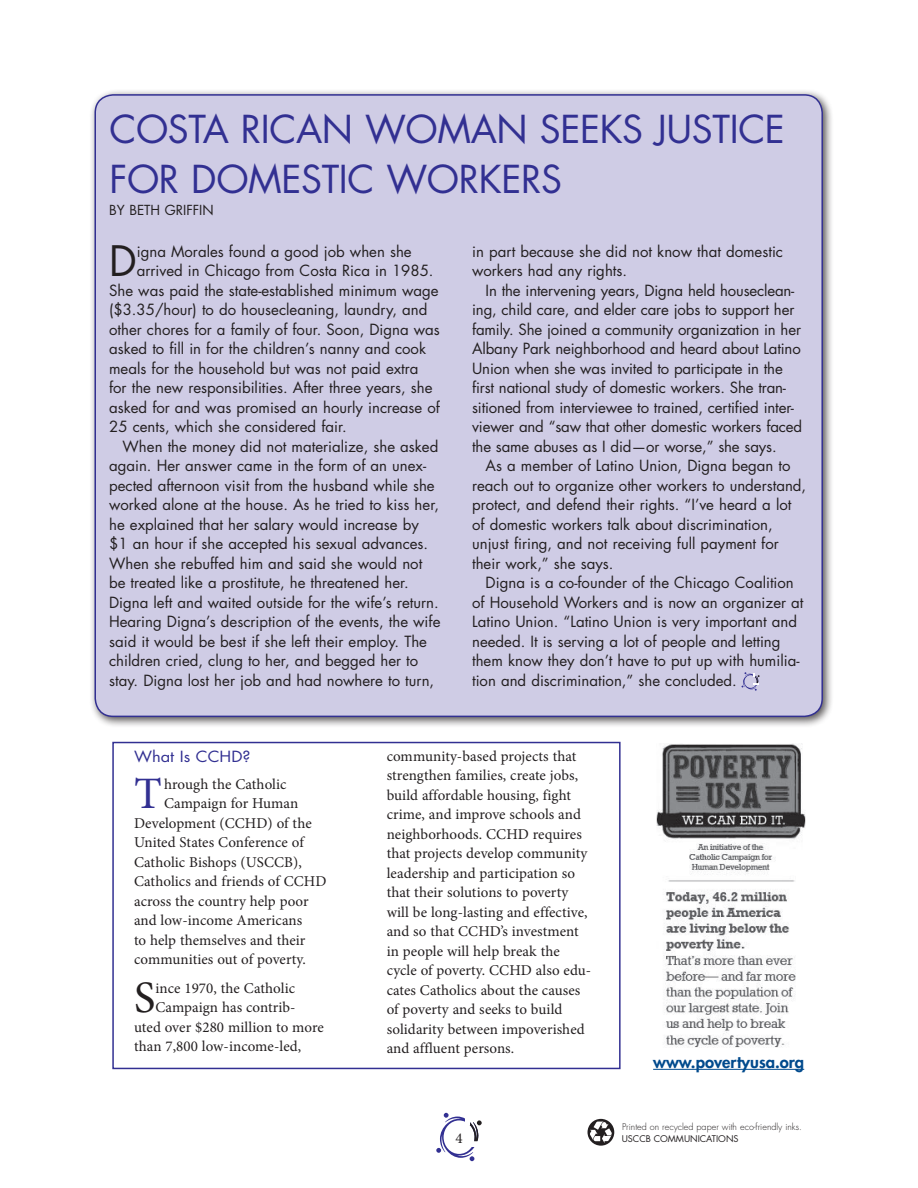
<style>
.page{position:relative;width:918px;height:1188px;background:#fff}
.page>*{position:absolute;margin:0;border:0;box-sizing:border-box;transform-origin:0 0}
.t1{font:45px "Minion Pro";color:#323092}
.t2{font:45px "Minion Pro";color:#231f20}
.Spotlight_ParaFirst{font:40.8px "Futura Std";color:#231f20}
.t3{font:37.5px/49.5px "Futura Std";letter-spacing:-.01em;color:#323092}
.t4{font:800 16.5px "Futura Std";color:#004a8d}
.Spotlight_Para{font:15px/19.5px "Futura Std";color:#231f20}
.t5{font:15px/19.5px "Minion Pro";letter-spacing:.005em;color:#231f20}
.Spotlight_ParaFirst-2{font:15px "Futura Std";color:#231f20}
.t6{font:15px "Futura Std";color:#323092;scale:1.1 1}
.t7{font:13.5px "Futura Std";color:#231f20}
.t8{font:300 9px "Futura Std";color:#231f20}
.t9{font:9px "Futura Std";color:#231f20}
</style>
<div class="page">
<div style="left:89px;top:89px;width:745px;height:639px;background:#231f20;opacity:.75"></div>
<div style="left:95px;top:95px;width:727px;height:621px;background:#cfcce5;border-radius:18px"></div>
<svg style="left:742px;top:672px;width:18px;height:19px"></svg>
<svg style="left:436px;top:1113px;width:46px;height:48px"></svg>
<svg style="left:588px;top:1119px;width:26px;height:27px"></svg>
<div style="left:112px;top:742px;width:509px;height:327px;border:2px solid #323092"></div>
<img style="left:657px;top:743px;width:148px;height:305px">
<hr style="left:653px;top:1069px;width:151px;height:1px;background:#004a8d">
<p class="t3" style="left:109px;top:105px;width:677px">COSTA RICAN WOMAN SEEKS JUSTICE<br>FOR DOMESTIC WORKERS</p>
<p class="t7" style="left:109px;top:202px;width:106px">BY BETH GRIFFIN</p>
<p class="Spotlight_ParaFirst" style="left:109px;top:235px;width:29px">D</p>
<p class="Spotlight_ParaFirst-2" style="left:137px;top:242px;width:276px">igna Morales found a good job when she</p>
<p class="Spotlight_ParaFirst-2" style="left:137px;top:261px;width:298px">arrived in Chicago from Costa Rica in 1985.</p>
<p class="Spotlight_ParaFirst-2" style="left:109px;top:281px;width:331px">She was paid the state-established minimum wage</p>
<p class="Spotlight_ParaFirst-2" style="left:109px;top:300px;width:320px">($3.35/hour) to do housecleaning, laundry, and</p>
<p class="Spotlight_ParaFirst-2" style="left:109px;top:320px;width:332px">other chores for a family of four. Soon, Digna was</p>
<p class="Spotlight_ParaFirst-2" style="left:109px;top:339px;width:319px">asked to fill in for the children’s nanny and cook</p>
<p class="Spotlight_ParaFirst-2" style="left:109px;top:359px;width:311px">meals for the household but was not paid extra</p>
<p class="Spotlight_ParaFirst-2" style="left:109px;top:378px;width:325px">for the new responsibilities. After three years, she</p>
<p class="Spotlight_ParaFirst-2" style="left:109px;top:398px;width:332px">asked for and was promised an hourly increase of</p>
<p class="Spotlight_ParaFirst-2" style="left:109px;top:417px;width:239px">25 cents, which she considered fair.</p>
<p class="Spotlight_Para" style="left:109px;top:437px;width:333px;text-indent:14px">When the money did not materialize, she asked again. Her answer came in the form of an unex&shy;pected afternoon visit from the husband while she worked alone at the house. As he tried to kiss her, he explained that her salary would increase by $1 an hour if she accepted his sexual advances.<br>When she rebuffed him and said she would not be treated like a prostitute, he threatened her.<br>Digna left and waited outside for the wife’s return.<br>Hearing Digna’s description of the events, the wife said it would be best if she left their employ. The children cried, clung to her, and begged her to stay. Digna lost her job and had nowhere to turn,</p>
<p class="Spotlight_Para" style="left:472px;top:242px;width:312px">in part because she did not know that domestic workers had any rights.</p>
<p class="Spotlight_Para" style="left:472px;top:281px;width:332px;text-indent:14px">In the intervening years, Digna held houseclean&shy;ing, child care, and elder care jobs to support her family. She joined a community organization in her Albany Park neighborhood and heard about Latino Union when she was invited to participate in the first national study of domestic workers. She tran&shy;sitioned from interviewee to trained, certified inter&shy;viewer and “saw that other domestic workers faced the same abuses as I did—or worse,” she says.</p>
<p class="Spotlight_Para" style="left:472px;top:456px;width:336px;text-indent:14px">As a member of Latino Union, Digna began to reach out to organize other workers to understand, protect, and defend their rights. “I’ve heard a lot of domestic workers talk about discrimination, unjust firing, and not receiving full payment for their work,” she says.</p>
<p class="Spotlight_Para" style="left:472px;top:573px;width:333px;text-indent:14px">Digna is a co-founder of the Chicago Coalition of Household Workers and is now an organizer at Latino Union. “Latino Union is very important and needed. It is serving a lot of people and letting them know they don’t have to put up with humilia&shy;tion and discrimination,” she concluded.</p>
<p class="t6" style="left:134px;top:747px;width:107px">What Is CCHD?</p>
<p class="t1" style="left:134px;top:764px;width:29px">T</p>
<p class="t5" style="left:164px;top:774px;width:124px">hrough the Catholic</p>
<p class="t5" style="left:164px;top:794px;width:136px">Campaign for Human</p>
<p class="t5" style="left:134px;top:813px;width:179px">Development (CCHD) of the</p>
<p class="t5" style="left:134px;top:833px;width:171px">United States Conference of</p>
<p class="t5" style="left:134px;top:852px;width:169px">Catholic Bishops (USCCB),</p>
<p class="t5" style="left:134px;top:872px;width:194px">Catholics and friends of CCHD</p>
<p class="t5" style="left:134px;top:891px;width:176px">across the country help poor</p>
<p class="t5" style="left:134px;top:911px;width:170px">and low-income Americans</p>
<p class="t5" style="left:134px;top:930px;width:173px">to help themselves and their</p>
<p class="t5" style="left:134px;top:950px;width:173px">communities out of poverty.</p>
<p class="t2" style="left:134px;top:968px;width:23px">S</p>
<p class="t5" style="left:155px;top:978px;width:141px">ince 1970, the Catholic</p>
<p class="t5" style="left:155px;top:998px;width:142px">Campaign has contrib-</p>
<p class="t5" style="left:134px;top:1017px;width:191px">uted over $280 million to more</p>
<p class="t5" style="left:134px;top:1037px;width:169px">than 7,800 low-income-led,</p>
<p class="t5" style="left:387px;top:746px;width:206px">community-based projects that strengthen families, create jobs, build affordable housing, fight crime, and improve schools and neighborhoods. CCHD requires that projects develop community leadership and participation so that their solutions to poverty will be long-lasting and effective, and so that CCHD’s investment in people will help break the cycle of poverty. CCHD also edu&shy;cates Catholics about the causes of poverty and seeks to build solidarity between impoverished and affluent persons.</p>
<p class="t4" style="left:653px;top:1051px;width:153px">www.povertyusa.org</p>
<p class="t8" style="left:622px;top:1121px;width:181px">Printed on recycled paper with eco-friendly inks.</p>
<p class="t5" style="left:455px;top:1128px;width:9px">4</p>
<p class="t9" style="left:622px;top:1133px;width:118px">USCCB COMMUNICATIONS</p>
</div>
